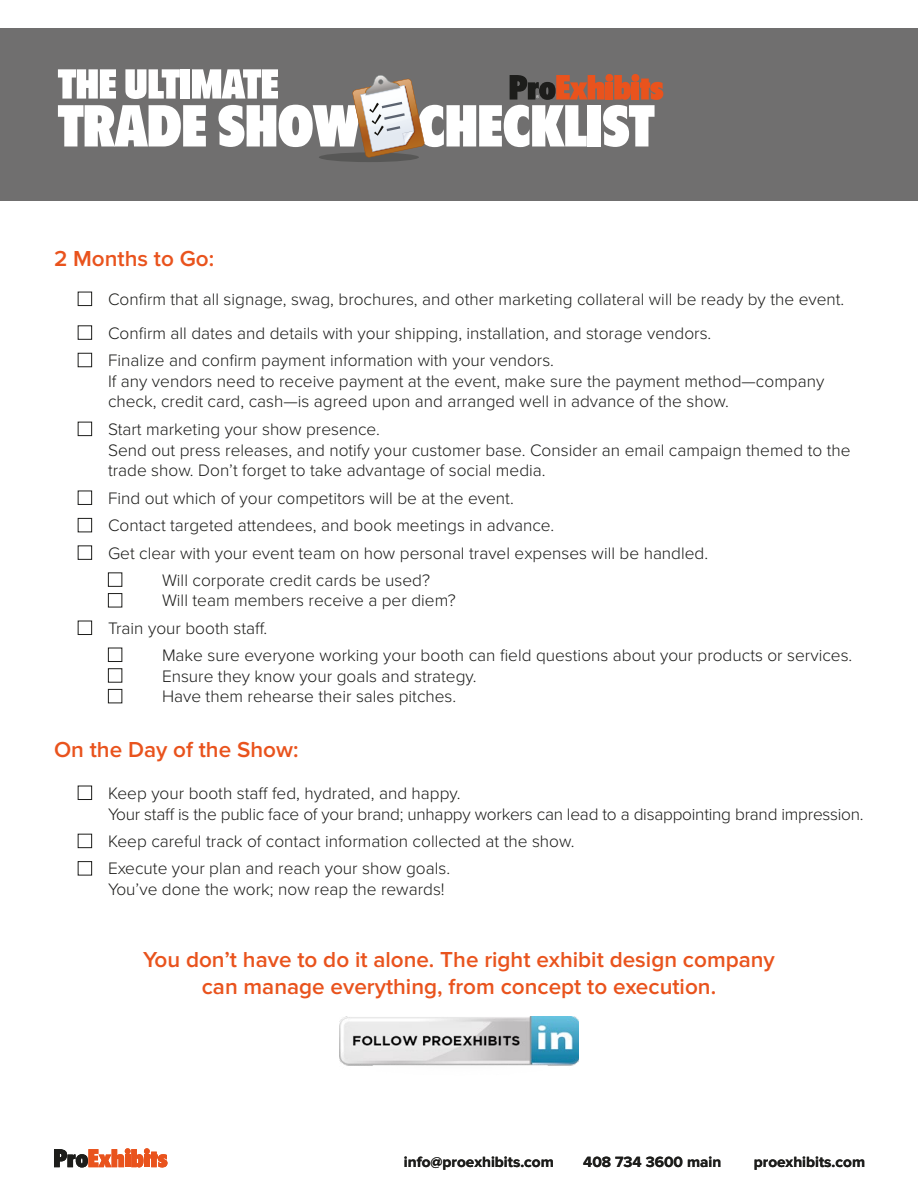
<style>
.page{position:relative;width:918px;height:1188px;background:#fff}
.page>*{position:absolute;margin:0;border:0;box-sizing:border-box;transform-origin:0 0}
.t1{font:600 22.5px/27px "Proxima Nova";color:#e9531d;text-align:center}
.t2{font:300 17.25px/20.7px "Proxima Nova";color:#1d1d1b}
.t3{font:700 15.3px "Proxima Nova";color:#1d1d1b}
</style>
<div class="page">
<svg style="left:54px;top:1148px;width:114px;height:20px"></svg>
<div style="left:0;top:28px;width:918px;height:173px;background:#706f6f"></div>
<div style="left:319px;top:152px;width:100px;height:10px;background:#575756;border-radius:50%"></div>
<svg style="left:58px;top:69px;width:605px;height:89px"></svg>
<div style="left:78px;top:292px;width:14px;height:14px;border:1px solid #1d1d1b"></div>
<div style="left:78px;top:325px;width:14px;height:15px;border:1px solid #1d1d1b"></div>
<div style="left:78px;top:353px;width:14px;height:14px;border:1px solid #1d1d1b"></div>
<div style="left:78px;top:422px;width:14px;height:14px;border:1px solid #1d1d1b"></div>
<div style="left:78px;top:491px;width:14px;height:14px;border:1px solid #1d1d1b"></div>
<div style="left:78px;top:518px;width:14px;height:14px;border:1px solid #1d1d1b"></div>
<div style="left:78px;top:545px;width:14px;height:15px;border:1px solid #1d1d1b"></div>
<div style="left:108px;top:572px;width:14px;height:15px;border:1px solid #1d1d1b"></div>
<div style="left:108px;top:593px;width:14px;height:14px;border:1px solid #1d1d1b"></div>
<div style="left:78px;top:621px;width:14px;height:14px;border:1px solid #1d1d1b"></div>
<div style="left:108px;top:648px;width:14px;height:14px;border:1px solid #1d1d1b"></div>
<div style="left:108px;top:668px;width:14px;height:15px;border:1px solid #1d1d1b"></div>
<div style="left:108px;top:689px;width:14px;height:14px;border:1px solid #1d1d1b"></div>
<div style="left:78px;top:786px;width:14px;height:14px;border:1px solid #1d1d1b"></div>
<div style="left:78px;top:834px;width:14px;height:14px;border:1px solid #1d1d1b"></div>
<div style="left:78px;top:861px;width:14px;height:14px;border:1px solid #1d1d1b"></div>
<img style="left:339px;top:1016px;width:240px;height:50px">
<h1 class="t1" style="left:54px;top:246px;width:162px">2 Months to Go:</h1>
<p class="t2" style="left:108px;top:283px;width:738px;line-height:33.8px">Confirm that all signage, swag, brochures, and other marketing collateral will be ready by the event.<br>Confirm all dates and details with your shipping, installation, and storage vendors.</p>
<p class="t2" style="left:108px;top:350px;width:718px">Finalize and confirm payment information with your vendors.<br>If any vendors need to receive payment at the event, make sure the payment method—company check, credit card, cash—is agreed upon and arranged well in advance of the show.</p>
<p class="t2" style="left:108px;top:419px;width:744px">Start marketing your show presence.<br>Send out press releases, and notify your customer base. Consider an email campaign themed to the trade show. Don’t forget to take advantage of social media.</p>
<p class="t2" style="left:108px;top:488px;width:407px">Find out which of your competitors will be at the event.</p>
<p class="t2" style="left:108px;top:516px;width:448px">Contact targeted attendees, and book meetings in advance.</p>
<p class="t2" style="left:108px;top:543px;width:602px">Get clear with your event team on how personal travel expenses will be handled.</p>
<p class="t2" style="left:162px;top:570px;width:270px">Will corporate credit cards be used?</p>
<p class="t2" style="left:108px;top:587px;width:349px;line-height:27.5px;text-indent:54px">Will team members receive a per diem?<br>Train your booth staff.</p>
<p class="t2" style="left:162px;top:645px;width:692px">Make sure everyone working your booth can field questions about your products or services.<br>Ensure they know your goals and strategy.<br>Have them rehearse their sales pitches.</p>
<h1 class="t1" style="left:54px;top:737px;width:246px">On the Day of the Show:</h1>
<p class="t2" style="left:108px;top:783px;width:757px">Keep your booth staff fed, hydrated, and happy.<br>Your staff is the public face of your brand; unhappy workers can lead to a disappointing brand impression.</p>
<p class="t2" style="left:108px;top:828px;width:468px;line-height:27.5px">Keep careful track of contact information collected at the show.<br>Execute your plan and reach your show goals.</p>
<p class="t2" style="left:108px;top:880px;width:338px">You’ve done the work; now reap the rewards!</p>
<h1 class="t1" style="left:143px;top:947px;width:633px">You don’t have to do it alone. The right exhibit design company can manage everything, from concept to execution.</h1>
<p class="t3" style="left:404px;top:1154px;width:151px">info@proexhibits.com</p>
<p class="t3" style="left:583px;top:1154px;width:140px">408 734 3600 main</p>
<p class="t3" style="left:754px;top:1154px;width:113px">proexhibits.com</p>
</div>
